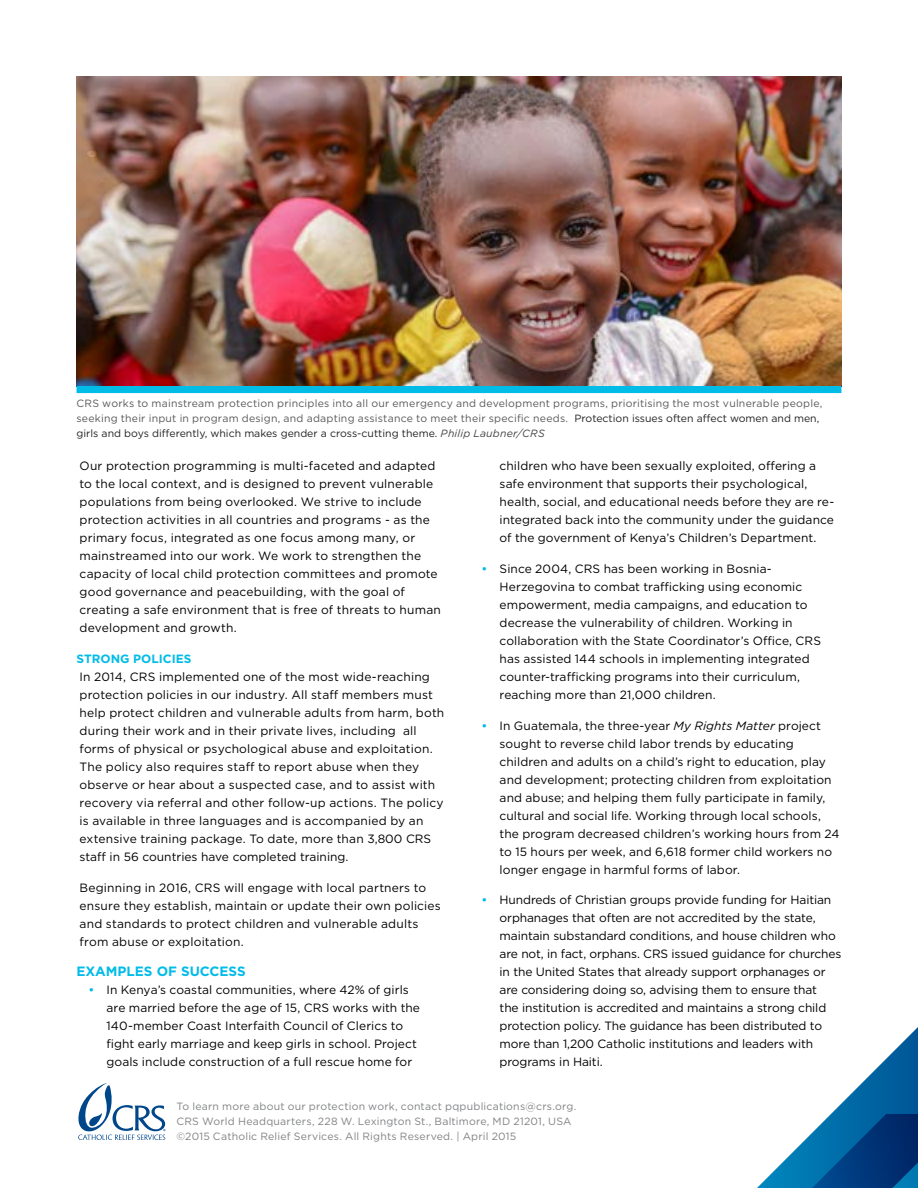
<style>
.page{position:relative;width:918px;height:1188px;background:#fff}
.page>*{position:absolute;margin:0;border:0;box-sizing:border-box;transform-origin:0 0}
.t1{font:700 13.5px "Gotham";color:#00bce7}
.t2{font:12px/18px "Gotham";letter-spacing:.005em;color:#000}
.t3{font:700 12px "Gotham";color:#00bce7}
.t4{font:10.5px/15px "Gotham";letter-spacing:.015em;color:#58595b}
.t5{font:10.5px/15px "Gotham";letter-spacing:.02em;color:#808285}
.s1{color:#222}
.s2{font-style:italic;color:#414042}
.s3{font-weight:500;color:#00bce7}
.s4{font-style:italic}
</style>
<div class="page">
<div style="left:77px;top:386px;width:764px;height:7px;background:#00bce7"></div>
<svg style="left:757px;top:1027px;width:161px;height:161px"></svg>
<svg style="left:78px;top:1083px;width:87px;height:57px"></svg>
<img style="left:77px;top:77px;width:764px;height:309px">
<p class="t4" style="left:77px;top:396px;width:747px">CRS works to mainstream protection principles into all our emergency and development programs, prioritising the most vulnerable people, seeking their input in program design, and adapting assistance to meet their specific needs. <span class="s1">Protection issues often affect women and men, girls and boys differently, which makes gender a cross-cutting theme.</span> <span class="s2">Philip Laubner/CRS</span></p>
<p class="t2" style="left:80px;top:457px;width:363px">Our protection programming is multi-faceted and adapted to the local context, and is designed to prevent vulnerable populations from being overlooked. We strive to include protection activities in all countries and programs - as the primary focus, integrated as one focus among many, or mainstreamed into our work. We work to strengthen the capacity of local child protection committees and promote good governance and peacebuilding, with the goal of creating a safe environment that is free of threats to human development and growth.</p>
<p class="t3" style="left:77px;top:651px;width:116px">STRONG POLICIES</p>
<p class="t2" style="left:80px;top:667px;width:366px">In 2014, CRS implemented one of the most wide-reaching protection policies in our industry. All staff members must help protect children and vulnerable adults from harm, both during their work and in their private lives, including all forms of physical or psychological abuse and exploitation.<br>The policy also requires staff to report abuse when they observe or hear about a suspected case, and to assist with recovery via referral and other follow-up actions. The policy is available in three languages and is accompanied by an extensive training package. To date, more than 3,800 CRS staff in 56 countries have completed training.</p>
<p class="t2" style="left:80px;top:878px;width:363px">Beginning in 2016, CRS will engage with local partners to ensure they establish, maintain or update their own policies and standards to protect children and vulnerable adults from abuse or exploitation.</p>
<p class="t1" style="left:77px;top:963px;width:171px">EXAMPLES OF SUCCESS</p>
<p class="t2" style="left:107px;top:981px;width:315px;text-indent:-18px"><span class="s3">•</span> In Kenya’s coastal communities, where 42% of girls are married before the age of 15, CRS works with the 140-member Coast Interfaith Council of Clerics to fight early marriage and keep girls in school. Project goals include construction of a full rescue home for</p>
<p class="t2" style="left:500px;top:457px;width:336px">children who have been sexually exploited, offering a safe environment that supports their psychological, health, social, and educational needs before they are re&shy;integrated back into the community under the guidance of the government of Kenya’s Children’s Department.</p>
<p class="t2" style="left:500px;top:559px;width:323px;text-indent:-18px"><span class="s3">•</span> Since 2004, CRS has been working in Bosnia-Herzegovina to combat trafficking using economic empowerment, media campaigns, and education to decrease the vulnerability of children. Working in collaboration with the State Coordinator’s Office, CRS has assisted 144 schools in implementing integrated counter-trafficking programs into their curriculum, reaching more than 21,000 children.</p>
<p class="t2" style="left:500px;top:716px;width:341px;text-indent:-18px"><span class="s3">•</span> In Guatemala, the three-year <span class="s4">My Rights Matter</span> project sought to reverse child labor trends by educating children and adults on a child’s right to education, play and development; protecting children from exploitation and abuse; and helping them fully participate in family, cultural and social life. Working through local schools, the program decreased children’s working hours from 24 to 15 hours per week, and 6,618 former child workers no longer engage in harmful forms of labor.</p>
<p class="t2" style="left:500px;top:891px;width:343px;text-indent:-18px"><span class="s3">•</span> Hundreds of Christian groups provide funding for Haitian orphanages that often are not accredited by the state, maintain substandard conditions, and house children who are not, in fact, orphans. CRS issued guidance for churches in the United States that already support orphanages or are considering doing so, advising them to ensure that<br>the institution is accredited and maintains a strong child protection policy. The guidance has been distributed to more than 1,200 Catholic institutions and leaders with programs in Haiti.</p>
<p class="t5" style="left:176px;top:1098px;width:402px">To learn more about our protection work, contact pqpublications@crs.org.<br>CRS World Headquarters, 228 W. Lexington St., Baltimore, MD 21201, USA ©2015 Catholic Relief Services. All Rights Reserved. | April 2015</p>
</div>
